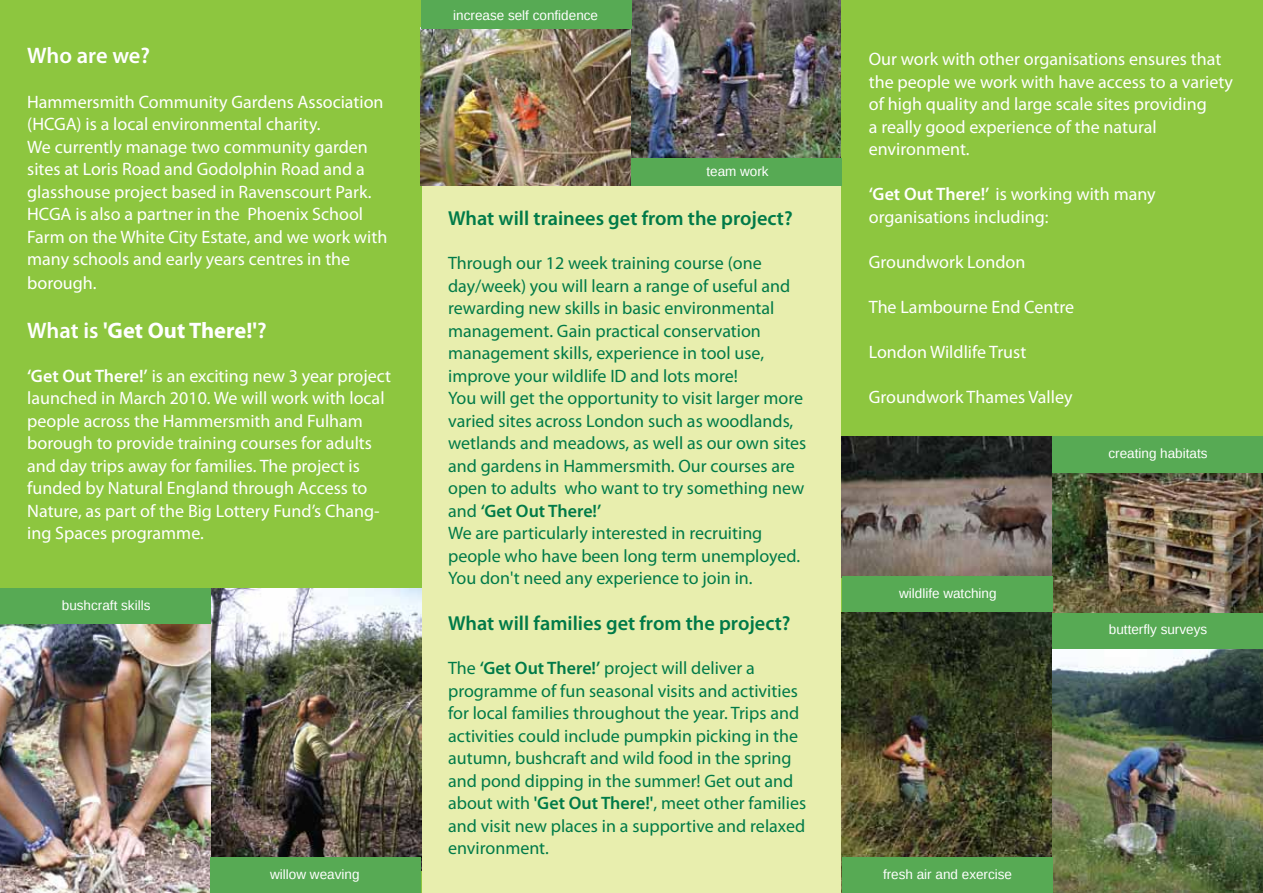
<style>
.page{position:relative;width:1263px;height:893px;background:#fff}
.page>*{position:absolute;margin:0;border:0;box-sizing:border-box;transform-origin:0 0}
.t1{font:700 22.5px "Myriad Pro";color:#fff}
.t2{font:600 22.5px "Myriad Pro";letter-spacing:-.005em;color:#fff}
.t3{font:600 20.25px "Myriad Pro";color:#007a48}
.t4{font:18px/22.5px "Myriad Pro";color:#fff}
.t5{font:18px/22.5px "Myriad Pro";color:#007a48}
.t6{font:13.5px "Liberation Sans";color:#fff}
.s1{font-weight:600}
</style>
<div class="page">
<div style="left:421px;top:0;width:421px;height:893px;background:#e8eeae"></div>
<div style="left:0;top:0;width:421px;height:893px;background:#8dc63f"></div>
<img style="left:421px;top:29px;width:211px;height:156px">
<img style="left:631px;top:0;width:211px;height:159px">
<div style="left:842px;top:0;width:421px;height:893px;background:#8dc63f"></div>
<img style="left:211px;top:589px;width:210px;height:268px">
<img style="left:0;top:624px;width:211px;height:269px">
<img style="left:842px;top:612px;width:210px;height:245px">
<img style="left:1052px;top:649px;width:211px;height:244px">
<img style="left:842px;top:436px;width:210px;height:140px">
<img style="left:1052px;top:472px;width:211px;height:141px">
<div style="left:0;top:589px;width:211px;height:35px;background:#57aa54"></div>
<div style="left:211px;top:857px;width:210px;height:36px;background:#57aa54"></div>
<div style="left:421px;top:0;width:210px;height:29px;background:#57aa54"></div>
<div style="left:632px;top:158px;width:210px;height:27px;background:#57aa54"></div>
<div style="left:1052px;top:613px;width:211px;height:36px;background:#57aa54"></div>
<div style="left:842px;top:857px;width:210px;height:36px;background:#57aa54"></div>
<div style="left:842px;top:576px;width:211px;height:36px;background:#57aa54"></div>
<div style="left:1052px;top:436px;width:211px;height:36px;background:#57aa54"></div>
<p class="t2" style="left:27px;top:42px;width:124px">Who are we?</p>
<p class="t4" style="left:27px;top:90px;width:362px">Hammersmith Community Gardens Association (HCGA) is a local environmental charity.<br>We currently manage two community garden sites at Loris Road and Godolphin Road and a glasshouse project based in Ravenscourt Park.<br>HCGA is also a partner in the Phoenix School Farm on the White City Estate, and we work with many schools and early years centres in the borough.</p>
<p class="t1" style="left:27px;top:315px;width:241px"><span class="s1">What is</span> 'Get Out There!'<span class="s1">?</span></p>
<p class="t4" style="left:27px;top:364px;width:365px"><span class="s1">‘Get Out There!’</span> is an exciting new 3 year project launched in March 2010. We will work with local people across the Hammersmith and Fulham borough to provide training courses for adults and day trips away for families. The project is funded by Natural England through Access to Nature, as part of the Big Lottery Fund’s Chang&shy;ing Spaces programme.</p>
<p class="t6" style="left:62px;top:597px;width:90px">bushcraft skills</p>
<p class="t6" style="left:270px;top:866px;width:91px">willow weaving</p>
<p class="t6" style="left:453px;top:7px;width:146px">increase self confidence</p>
<p class="t6" style="left:706px;top:163px;width:64px">team work</p>
<p class="t3" style="left:448px;top:205px;width:346px">What will trainees get from the project?</p>
<p class="t5" style="left:448px;top:252px;width:360px">Through our 12 week training course (one day/week) you will learn a range of useful and rewarding new skills in basic environmental management. Gain practical conservation management skills, experience in tool use, improve your wildlife ID and lots more!<br>You will get the opportunity to visit larger more varied sites across London such as woodlands, wetlands and meadows, as well as our own sites and gardens in Hammersmith. Our courses are open to adults who want to try something new and <span class="s1">‘Get Out There!’<br></span>We are particularly interested in recruiting people who have been long term unemployed.<br>You don't need any experience to join in.</p>
<p class="t3" style="left:448px;top:610px;width:344px">What will families get from the project?</p>
<p class="t5" style="left:448px;top:657px;width:360px">The <span class="s1">‘Get Out There!’</span> project will deliver a programme of fun seasonal visits and activities for local families throughout the year. Trips and activities could include pumpkin picking in the autumn, bushcraft and wild food in the spring and pond dipping in the summer! Get out and about with <span class="s1">'Get Out There!'</span>, meet other families and visit new places in a supportive and relaxed environment.</p>
<p class="t4" style="left:869px;top:48px;width:366px">Our work with other organisations ensures that the people we work with have access to a variety of high quality and large scale sites providing<br>a really good experience of the natural environment.</p>
<p class="t4" style="left:869px;top:183px;width:288px"><span class="s1">‘Get Out There!’</span> is working with many organisations including:</p>
<p class="t4" style="left:869px;top:250px;width:158px">Groundwork London</p>
<p class="t4" style="left:869px;top:295px;width:207px">The Lambourne End Centre</p>
<p class="t4" style="left:869px;top:340px;width:159px">London Wildlife Trust</p>
<p class="t4" style="left:869px;top:385px;width:205px">Groundwork Thames Valley</p>
<p class="t6" style="left:899px;top:585px;width:99px">wildlife watching</p>
<p class="t6" style="left:883px;top:867px;width:131px">fresh air and exercise</p>
<p class="t6" style="left:1108px;top:446px;width:101px">creating habitats</p>
<p class="t6" style="left:1109px;top:622px;width:100px">butterfly surveys</p>
</div>
